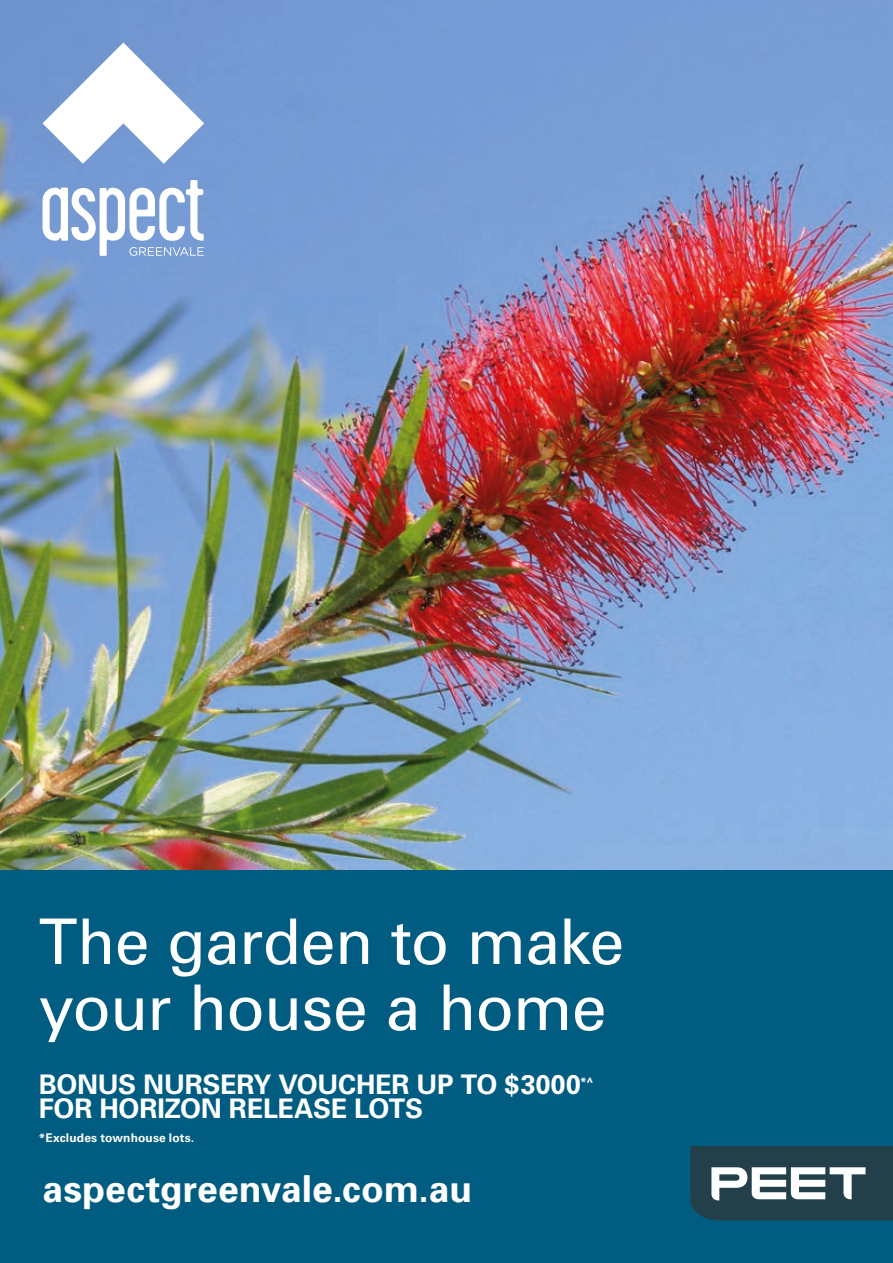
<style>
.page{position:relative;width:893px;height:1263px;background:#005c81}
.page>*{position:absolute;margin:0;border:0;box-sizing:border-box;transform-origin:0 0}
.t1{font:63px/66px "Univers";letter-spacing:-.015em;color:#fff}
.t2{font:700 37.2px "Univers";color:#fff}
.t3{font:700 27px "Univers CE";letter-spacing:-.01em;color:#fff}
.t4{font:700 12px "Univers CE";letter-spacing:.01em;color:#fff}
</style>
<div class="page">
<img style="left:0;top:0;width:893px;height:870px">
<svg style="left:690px;top:1146px;width:203px;height:74px;background:#49616b"></svg>
<svg style="left:43px;top:43px;width:161px;height:121px;background:#bacbe8"></svg>
<svg style="left:43px;top:180px;width:161px;height:76px;background:#aac0e4"></svg>
<h1 class="t1" style="left:39px;top:907px;width:587px">The garden to make your house a home</h1>
<p class="t3" style="left:39px;top:1068px;width:543px">BONUS NURSERY VOUCHER UP TO $3000</p>
<p class="t4" style="left:580px;top:1075px;width:15px">*^</p>
<p class="t3" style="left:39px;top:1092px;width:386px">FOR HORIZON RELEASE LOTS</p>
<p class="t4" style="left:39px;top:1130px;width:157px">*Excludes townhouse lots.</p>
<h2 class="t2" style="left:43px;top:1165px;width:431px">aspectgreenvale.com.au</h2>
</div>
